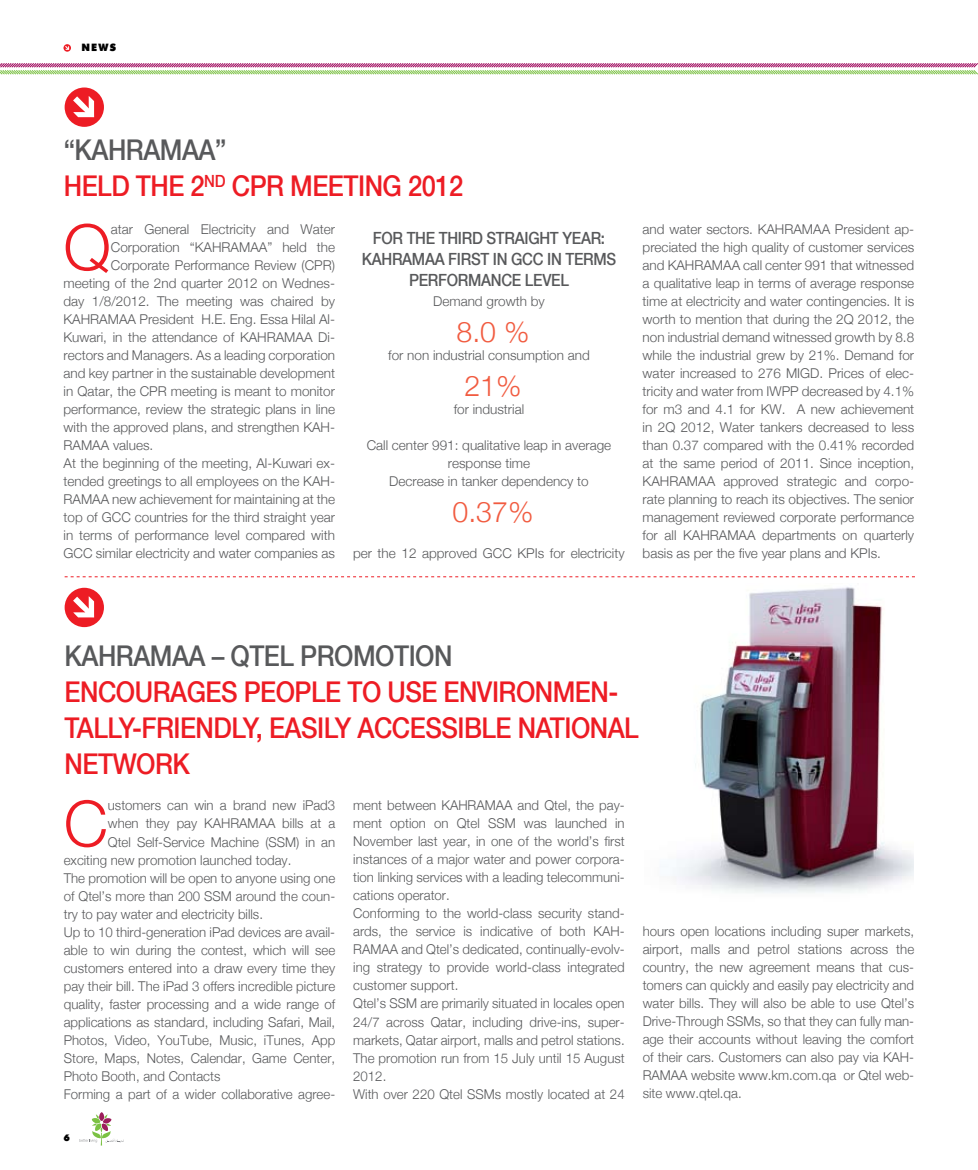
<style>
.page{position:relative;width:978px;height:1170px;background:#fff}
.page>*{position:absolute;margin:0;border:0;box-sizing:border-box;transform-origin:0 0}
.t1{font:300 63.9px "Helvetica Neue";color:#ed1c24}
.t2{font:500 28.5px/36px "Helvetica Neue";letter-spacing:-.02em;color:#ed1c24;scale:.89 1}
.t3{font:500 28.5px "Helvetica Neue";letter-spacing:-.02em;color:#58595b;scale:.89 1}
.t4{font:300 28.5px "Helvetica Neue";color:#f15b40}
.t5{font:500 16.8px/21px "Helvetica Neue";letter-spacing:-.02em;color:#58595b;text-align:center;scale:.89 1}
.t6{font:300 13.5px/18px "Helvetica Neue";color:#58595b;text-align:justify}
.t7{font:800 13.5px "Futuri";color:#000}
.t8{font:800 12px "Futuri";color:#000}
.s1{color:#58595b}
</style>
<div class="page">
<svg style="left:0;top:63px;width:978px;height:12px"></svg>
<svg style="left:79px;top:1112px;width:45px;height:33px"></svg>
<svg style="left:63px;top:44px;width:8px;height:8px"></svg>
<svg style="left:65px;top:87px;width:39px;height:40px"></svg>
<svg style="left:65px;top:576px;width:850px;height:1px"></svg>
<svg style="left:65px;top:587px;width:39px;height:40px"></svg>
<img style="left:673px;top:587px;width:241px;height:306px">
<p class="t7" style="left:82px;top:41px;width:36px">NEWS</p>
<h2 class="t2" style="left:64px;top:131px;width:450px"><span class="s1">“KAHRAMAA”<br></span>HELD THE 2<sup>ND</sup> CPR MEETING 2012</h2>
<p class="t5" style="left:362px;top:227px;width:287px">FOR THE THIRD STRAIG HT YEAR:<br>KAHRAMAA FIRST IN GCC IN TERMS<br>PERFORMANCE LEVEL</p>
<p class="t6" style="left:433px;top:292px;width:113px">Demand growth by</p>
<h2 class="t4" style="left:457px;top:314px;width:74px">8.0 %</h2>
<p class="t6" style="left:388px;top:346px;width:203px">for non industrial consumption and</p>
<h2 class="t4" style="left:464px;top:368px;width:59px">21%</h2>
<p class="t6" style="left:454px;top:400px;width:72px">for industrial</p>
<p class="t6" style="left:367px;top:436px;width:246px;text-align:center">Call center 991: qualitative leap in average response time<br>Decrease in tanker dependency to</p>
<h2 class="t4" style="left:453px;top:494px;width:82px">0.37%</h2>
<h1 class="t1" style="left:63px;top:208px;width:49px">Q</h1>
<p class="t6" style="left:111px;top:220px;width:226px">atar General Electricity and Water</p>
<p class="t6" style="left:111px;top:238px;width:226px">Corporation “KAHRAMAA” held the</p>
<p class="t6" style="left:111px;top:256px;width:226px">Corporate Performance Review (CPR)</p>
<p class="t6" style="left:64px;top:274px;width:273px">meeting of the 2nd quarter 2012 on Wednes-</p>
<p class="t6" style="left:64px;top:292px;width:273px">day 1/8/2012. The meeting was chaired by</p>
<p class="t6" style="left:64px;top:310px;width:273px">KAHRAMAA President H.E. Eng. Essa Hilal Al-</p>
<p class="t6" style="left:64px;top:328px;width:273px">Kuwari, in the attendance of KAHRAMAA Di-</p>
<p class="t6" style="left:64px;top:346px;width:273px">rectors and Managers. As a leading corporation</p>
<p class="t6" style="left:64px;top:364px;width:273px">and key partner in the sustainable development</p>
<p class="t6" style="left:64px;top:382px;width:273px">in Qatar, the CPR meeting is meant to monitor</p>
<p class="t6" style="left:64px;top:400px;width:273px">performance, review the strategic plans in line</p>
<p class="t6" style="left:64px;top:418px;width:273px">with the approved plans, and strengthen KAH-</p>
<p class="t6" style="left:64px;top:436px;width:91px">RAMAA values.</p>
<p class="t6" style="left:64px;top:454px;width:273px">At the beginning of the meeting, Al-Kuwari ex-</p>
<p class="t6" style="left:64px;top:472px;width:273px">tended greetings to all employees on the KAH-</p>
<p class="t6" style="left:64px;top:490px;width:273px">RAMAA new achievement for maintaining at the</p>
<p class="t6" style="left:64px;top:508px;width:273px">top of GCC countries for the third straight year</p>
<p class="t6" style="left:64px;top:526px;width:273px">in terms of performance level compared with</p>
<p class="t6" style="left:64px;top:544px;width:273px">GCC similar electricity and water companies as</p>
<p class="t6" style="left:353px;top:544px;width:273px">per the 12 approved GCC KPIs for electricity</p>
<p class="t6" style="left:643px;top:220px;width:273px">and water sectors. KAHRAMAA President ap&shy;preciated the high quality of customer services and KAHRAMAA call center 991 that witnessed a qualitative leap in terms of average response time at electricity and water contingencies. It is worth to mention that during the 2Q 2012, the non industrial demand witnessed growth by 8.8 while the industrial grew by 21%. Demand for water increased to 276 MIGD. Prices of elec&shy;tricity and water from IWPP decreased by 4.1% for m3 and 4.1 for KW. A new achievement in 2Q 2012, Water tankers decreased to less than 0.37 compared with the 0.41% recorded at the same period of 2011. Since inception, KAHRAMAA approved strategic and corpo&shy;rate planning to reach its objectives. The senior management reviewed corporate performance for all KAHRAMAA departments on quarterly basis as per the five year plans and KPIs.</p>
<h2 class="t3" style="left:65px;top:639px;width:437px">KAHRAMAA – QTEL PROMOTION</h2>
<h2 class="t2" style="left:65px;top:673px;width:647px">ENCOURAGES PEOPLE TO USE ENVIRONMEN-<br>TALLY-FRIENDLY, EASILY ACCESSIBLE NATIONAL<br>NETWORK</h2>
<h1 class="t1" style="left:64px;top:784px;width:41px">C</h1>
<p class="t6" style="left:108px;top:796px;width:229px">ustomers can win a brand new iPad3</p>
<p class="t6" style="left:108px;top:814px;width:229px">when they pay KAHRAMAA bills at a</p>
<p class="t6" style="left:108px;top:832px;width:229px">Qtel Self-Service Machine (SSM) in an</p>
<p class="t6" style="left:64px;top:850px;width:229px">exciting new promotion launched today.</p>
<p class="t6" style="left:64px;top:868px;width:273px">The promotion will be open to anyone using one</p>
<p class="t6" style="left:64px;top:886px;width:273px">of Qtel’s more than 200 SSM around the coun-</p>
<p class="t6" style="left:64px;top:904px;width:201px">try to pay water and electricity bills.</p>
<p class="t6" style="left:64px;top:922px;width:273px">Up to 10 third-generation iPad devices are avail-</p>
<p class="t6" style="left:64px;top:940px;width:273px">able to win during the contest, which will see</p>
<p class="t6" style="left:64px;top:958px;width:273px">customers entered into a draw every time they</p>
<p class="t6" style="left:64px;top:976px;width:273px">pay their bill. The iPad 3 offers incredible picture</p>
<p class="t6" style="left:64px;top:994px;width:273px">quality, faster processing and a wide range of</p>
<p class="t6" style="left:64px;top:1012px;width:273px">applications as standard, including Safari, Mail,</p>
<p class="t6" style="left:64px;top:1030px;width:273px">Photos, Video, YouTube, Music, iTunes, App</p>
<p class="t6" style="left:64px;top:1048px;width:273px">Store, Maps, Notes, Calendar, Game Center,</p>
<p class="t6" style="left:64px;top:1066px;width:158px">Photo Booth, and Contacts</p>
<p class="t6" style="left:64px;top:1084px;width:273px">Forming a part of a wider collaborative agree-</p>
<p class="t8" style="left:63px;top:1131px;width:8px">6</p>
<p class="t6" style="left:353px;top:796px;width:273px;text-align:left">ment between KAHRAMAA and Qtel, the pay&shy;ment option on Qtel SSM was launched in November last year, in one of the world’s first instances of a major water and power corpora&shy;tion linking services with a leading telecommuni&shy;cations operator.<br>Conforming to the world-class security stand&shy;ards, the service is indicative of both KAH-RAMAA and Qtel’s dedicated, continually-evolv&shy;ing strategy to provide world-class integrated customer support.<br>Qtel’s SSM are primarily situated in locales open 24/7 across Qatar, including drive-ins, super&shy;markets, Qatar airport, malls and petrol stations.<br>The promotion run from 15 July until 15 August 2012.<br>With over 220 Qtel SSMs mostly located at 24</p>
<p class="t6" style="left:643px;top:922px;width:273px">hours open locations including super markets, airport, malls and petrol stations across the country, the new agreement means that cus&shy;tomers can quickly and easily pay electricity and water bills. They will also be able to use Qtel’s Drive-Through SSMs, so that they can fully man&shy;age their accounts without leaving the comfort of their cars. Customers can also pay via KAH-RAMAA website www.km.com.qa or Qtel web&shy;site www.qtel.qa.</p>
</div>
